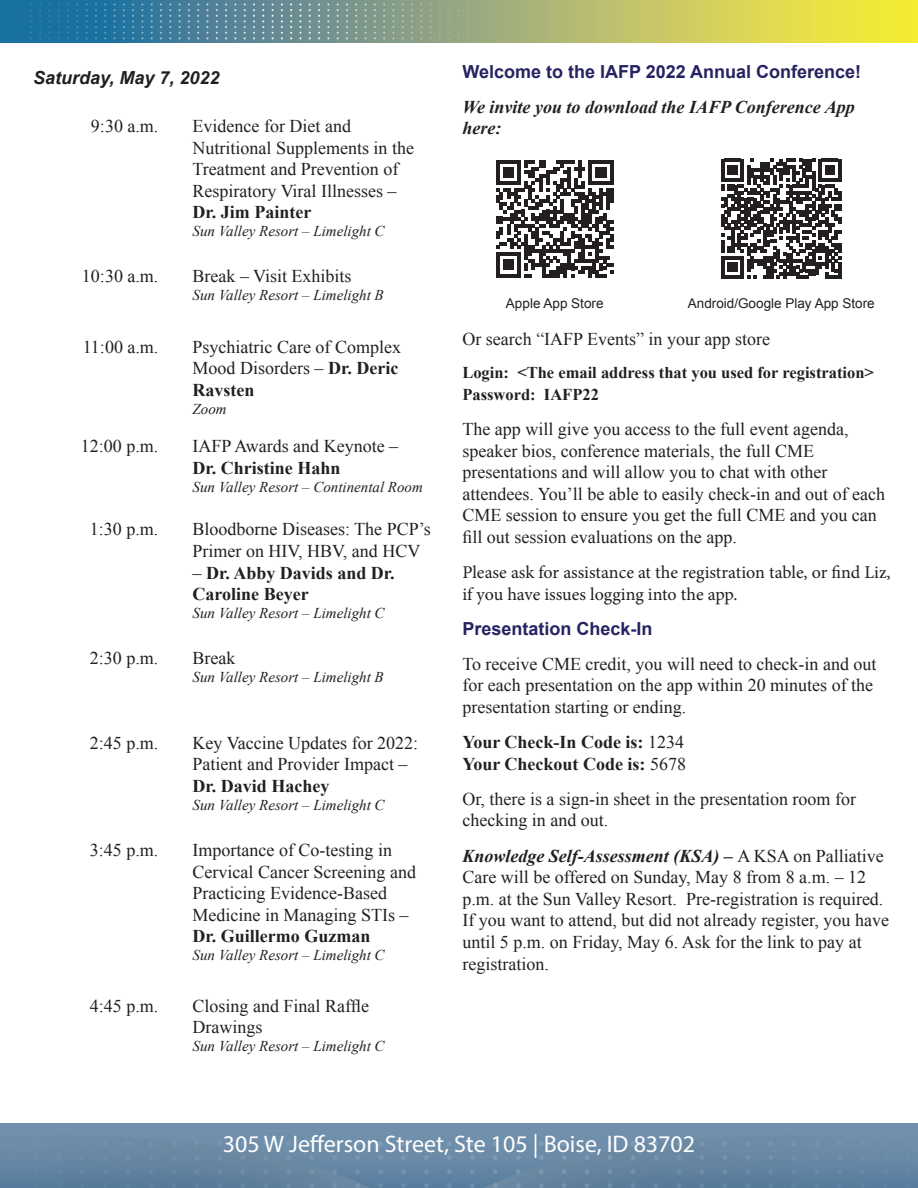
<style>
.page{position:relative;width:918px;height:1188px;background:#fff}
.page>*{position:absolute;margin:0;border:0;box-sizing:border-box;transform-origin:0 0}
.t1{font:24px "Myriad Pro";color:#fff}
.t2{font:18px/21.6px "Times New Roman";color:#231f20}
.t3{font:700 18px/21.6px "Times New Roman";color:#231f20}
.t4{font:18px/21.6px "Minion Pro";letter-spacing:-.005em;color:#231f20}
.t5{font:700 18px "Arial";color:#262362}
.t6{font:italic 700 18px/21.6px "Times New Roman";color:#231f20}
.t7{font:italic 700 18px "Arial";color:#231f20}
.t8{font:700 16.5px "Times New Roman";color:#231f20}
.t9{font:italic 15px "Times New Roman";color:#231f20}
.t10{font:13.5px "Arial";color:#231f20}
.s1{font-weight:700}
.s2{font-weight:400}
.s3{font-weight:700;font-style:italic}
</style>
<div class="page">
<div style="left:0;top:1123px;width:918px;height:65px;background:#7090ab"></div>
<svg style="left:0;top:1141px;width:918px;height:47px"></svg>
<svg style="left:0;top:0;width:918px;height:43px;background:#94ab77"></svg>
<svg style="left:458px;top:3px;width:2px;height:36px"></svg>
<svg style="left:448px;top:3px;width:2px;height:36px"></svg>
<svg style="left:439px;top:3px;width:2px;height:36px"></svg>
<svg style="left:430px;top:3px;width:2px;height:36px"></svg>
<svg style="left:420px;top:3px;width:2px;height:36px"></svg>
<svg style="left:411px;top:3px;width:2px;height:36px"></svg>
<svg style="left:402px;top:3px;width:2px;height:36px"></svg>
<svg style="left:392px;top:3px;width:2px;height:36px"></svg>
<svg style="left:383px;top:3px;width:2px;height:36px"></svg>
<svg style="left:374px;top:3px;width:2px;height:36px"></svg>
<svg style="left:365px;top:3px;width:2px;height:36px"></svg>
<svg style="left:355px;top:3px;width:2px;height:36px"></svg>
<svg style="left:346px;top:3px;width:2px;height:36px"></svg>
<svg style="left:337px;top:3px;width:2px;height:36px"></svg>
<svg style="left:327px;top:3px;width:2px;height:36px"></svg>
<svg style="left:318px;top:3px;width:2px;height:36px"></svg>
<svg style="left:309px;top:3px;width:2px;height:36px"></svg>
<svg style="left:299px;top:3px;width:2px;height:36px"></svg>
<svg style="left:290px;top:3px;width:2px;height:36px"></svg>
<svg style="left:281px;top:3px;width:2px;height:36px"></svg>
<svg style="left:272px;top:3px;width:2px;height:36px"></svg>
<svg style="left:262px;top:3px;width:2px;height:36px"></svg>
<svg style="left:253px;top:3px;width:2px;height:36px"></svg>
<svg style="left:244px;top:3px;width:2px;height:36px"></svg>
<svg style="left:234px;top:3px;width:2px;height:36px"></svg>
<svg style="left:225px;top:3px;width:2px;height:36px"></svg>
<svg style="left:216px;top:3px;width:2px;height:36px"></svg>
<svg style="left:207px;top:3px;width:2px;height:36px"></svg>
<svg style="left:197px;top:3px;width:2px;height:36px"></svg>
<svg style="left:188px;top:3px;width:2px;height:36px"></svg>
<svg style="left:179px;top:3px;width:2px;height:36px"></svg>
<svg style="left:169px;top:3px;width:2px;height:36px"></svg>
<svg style="left:160px;top:3px;width:2px;height:36px"></svg>
<svg style="left:151px;top:3px;width:2px;height:36px"></svg>
<svg style="left:141px;top:3px;width:2px;height:36px"></svg>
<svg style="left:132px;top:3px;width:2px;height:36px"></svg>
<svg style="left:123px;top:3px;width:2px;height:36px"></svg>
<svg style="left:114px;top:3px;width:2px;height:36px"></svg>
<svg style="left:104px;top:3px;width:2px;height:36px"></svg>
<svg style="left:95px;top:3px;width:2px;height:36px"></svg>
<svg style="left:86px;top:3px;width:2px;height:36px"></svg>
<svg style="left:76px;top:3px;width:2px;height:36px"></svg>
<svg style="left:67px;top:3px;width:2px;height:36px"></svg>
<svg style="left:58px;top:3px;width:2px;height:36px"></svg>
<svg style="left:48px;top:3px;width:2px;height:36px"></svg>
<svg style="left:39px;top:3px;width:2px;height:36px"></svg>
<svg style="left:467px;top:3px;width:2px;height:36px"></svg>
<svg style="left:30px;top:3px;width:2px;height:36px"></svg>
<svg style="left:721px;top:159px;width:120px;height:120px"></svg>
<hr style="left:838px;top:262px;width:3px;height:17px;background:#231f20">
<svg style="left:496px;top:160px;width:117px;height:117px"></svg>
<p class="t7" style="left:33px;top:66px;width:188px">Saturday, May 7, 2022</p>
<p class="t2" style="left:91px;top:115px;width:69px">9:30 a.m.</p>
<p class="t2" style="left:193px;top:115px;width:223px">Evidence for Diet and<br>Nutritional Supplements in the<br>Treatment and Prevention of<br>Respiratory Viral Illnesses –<br><span class="s1">Dr. Jim Painter</span></p>
<p class="t9" style="left:193px;top:221px;width:194px">Sun Valley Resort – Limelight C</p>
<p class="t2" style="left:82px;top:265px;width:78px">10:30 a.m.</p>
<p class="t2" style="left:193px;top:265px;width:161px">Break – Visit Exhibits</p>
<p class="t9" style="left:193px;top:285px;width:193px">Sun Valley Resort – Limelight B</p>
<p class="t2" style="left:83px;top:336px;width:77px">11:00 a.m.</p>
<p class="t2" style="left:193px;top:336px;width:210px">Psychiatric Care of Complex<br>Mood Disorders – <span class="s1">Dr. Deric<br>Ravsten</span></p>
<p class="t9" style="left:193px;top:399px;width:36px">Zoom</p>
<p class="t2" style="left:81px;top:435px;width:79px">12:00 p.m.</p>
<p class="t2" style="left:193px;top:435px;width:207px">IAFP Awards and Keynote –<br><span class="s1">Dr. Christine Hahn</span></p>
<p class="t9" style="left:193px;top:477px;width:232px">Sun Valley Resort – Continental Room</p>
<p class="t2" style="left:90px;top:518px;width:70px">1:30 p.m.</p>
<p class="t2" style="left:193px;top:518px;width:240px">Bloodborne Diseases: The PCP’s<br>Primer on HIV, HBV, and HCV</p>
<p class="t3" style="left:193px;top:561px;width:204px"><span class="s2">–</span> Dr. Abby Davids and Dr.<br>Caroline Beyer</p>
<p class="t9" style="left:193px;top:603px;width:194px">Sun Valley Resort – Limelight C</p>
<p class="t2" style="left:90px;top:647px;width:70px">2:30 p.m.</p>
<p class="t2" style="left:193px;top:647px;width:44px">Break</p>
<p class="t9" style="left:193px;top:667px;width:193px">Sun Valley Resort – Limelight B</p>
<p class="t2" style="left:90px;top:732px;width:70px">2:45 p.m.</p>
<p class="t2" style="left:193px;top:732px;width:227px">Key Vaccine Updates for 2022:<br>Patient and Provider Impact –<br><span class="s1">Dr. David Hachey</span></p>
<p class="t9" style="left:193px;top:795px;width:194px">Sun Valley Resort – Limelight C</p>
<p class="t2" style="left:90px;top:839px;width:70px">3:45 p.m.</p>
<p class="t2" style="left:193px;top:839px;width:225px">Importance of Co-testing in<br>Cervical Cancer Screening and<br>Practicing Evidence-Based<br>Medicine in Managing STIs –</p>
<p class="t3" style="left:193px;top:925px;width:179px">Dr. Guillermo Guzman</p>
<p class="t9" style="left:193px;top:945px;width:194px">Sun Valley Resort – Limelight C</p>
<p class="t2" style="left:90px;top:995px;width:70px">4:45 p.m.</p>
<p class="t2" style="left:193px;top:995px;width:178px">Closing and Final Raffle<br>Drawings</p>
<p class="t9" style="left:193px;top:1036px;width:194px">Sun Valley Resort – Limelight C</p>
<p class="t5" style="left:462px;top:59px;width:400px">Welcome to the IAFP 2022 Annual Conference!</p>
<p class="t6" style="left:462px;top:95px;width:394px">We invite you to download the IAFP Conference App here:</p>
<p class="t10" style="left:506px;top:294px;width:99px">Apple App Store</p>
<p class="t10" style="left:688px;top:294px;width:188px">Android/Google Play App Store</p>
<p class="t2" style="left:462px;top:328px;width:309px">Or search “IAFP Events” in your app store</p>
<p class="t8" style="left:462px;top:361px;width:413px">Login: &lt;The email address that you used for registration&gt;</p>
<p class="t8" style="left:462px;top:383px;width:138px">Password: IAFP22</p>
<p class="t2" style="left:462px;top:418px;width:424px">The app will give you access to the full event agenda, speaker bios, conference materials, the full CME presentations and will allow you to chat with other attendees. You’ll be able to easily check-in and out of each CME session to ensure you get the full CME and you can fill out session evaluations on the app.</p>
<p class="t4" style="left:462px;top:562px;width:430px">Please ask for assistance at the registration table, or find Liz, if you have issues logging into the app.</p>
<p class="t5" style="left:462px;top:617px;width:192px">Presentation Check-In</p>
<p class="t2" style="left:462px;top:653px;width:416px">To receive CME credit, you will need to check-in and out for each presentation on the app within 20 minutes of the presentation starting or ending.</p>
<p class="t3" style="left:462px;top:731px;width:223px">Your Check-In Code is: <span class="s2">1234</span></p>
<p class="t3" style="left:462px;top:752px;width:225px">Your Checkout Code is: <span class="s2">5678</span></p>
<p class="t2" style="left:462px;top:788px;width:395px">Or, there is a sign-in sheet in the presentation room for checking in and out.</p>
<p class="t2" style="left:462px;top:844px;width:428px"><span class="s3">Knowledge Self-Assessment (KSA) –</span> A KSA on Palliative Care will be offered on Sunday, May 8 from 8 a.m. – 12 p.m. at the Sun Valley Resort. Pre-registration is required.<br>If you want to attend, but did not already register, you have until 5 p.m. on Friday, May 6. Ask for the link to pay at registration.</p>
<p class="t1" style="left:223px;top:1129px;width:474px">305 W Jefferson Street, Ste 105 | Boise, ID 83702</p>
</div>
